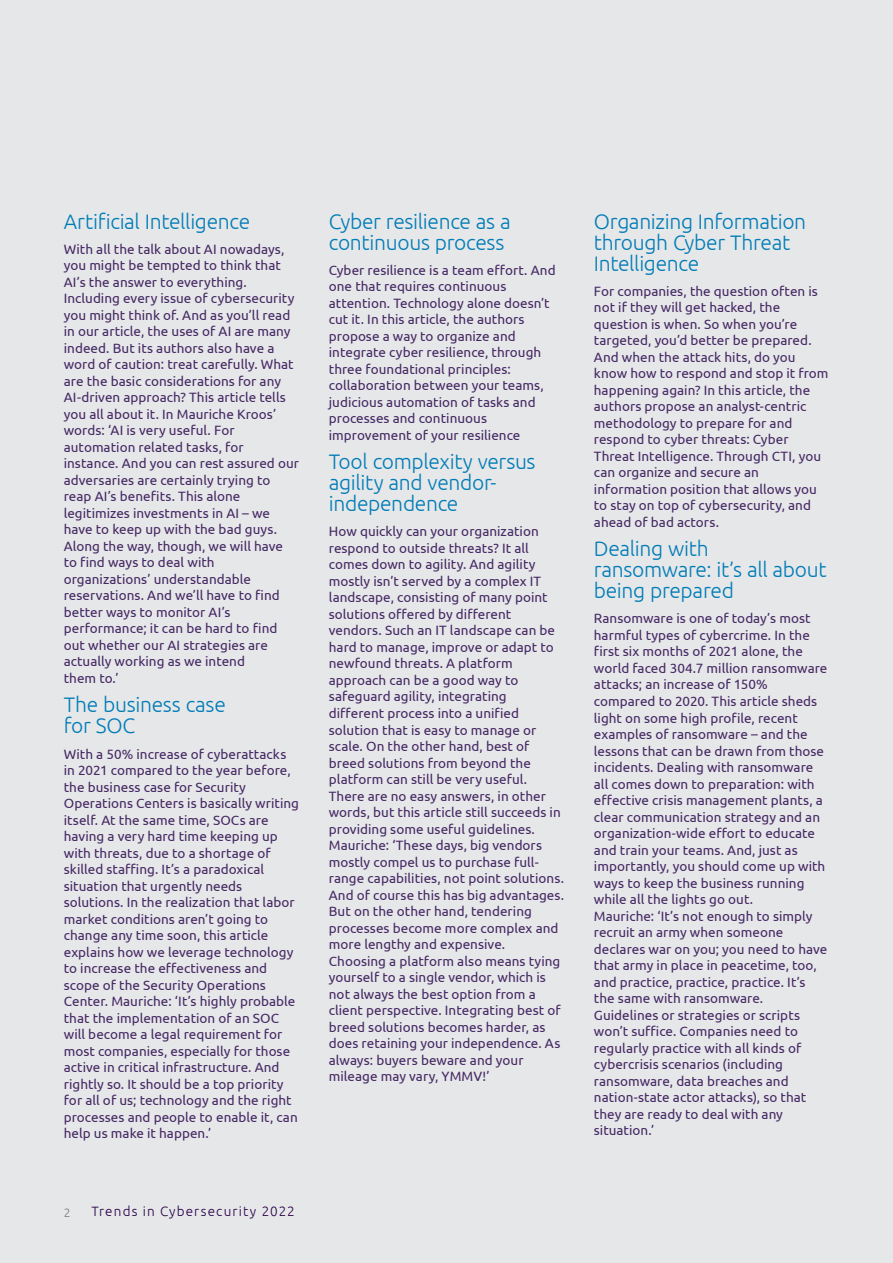
<style>
.page{position:relative;width:893px;height:1263px;background:#e6e7e9}
.page>*{position:absolute;margin:0;border:0;box-sizing:border-box;transform-origin:0 0}
.t1{font:300 21px/21px "Ubuntu";letter-spacing:-.015em;color:#007cb6}
.t2{font:13.5px/16.5px "Ubuntu";letter-spacing:.005em;color:#452863}
.t3{font:300 13.5px "Ubuntu";letter-spacing:.085em;color:#2a004a}
.t4{font:300 12px "Ubuntu";color:#76787b}
</style>
<div class="page">
<h1 class="t1" style="left:64px;top:210px;width:188px">Artificial Intelligence</h1>
<p class="t2" style="left:64px;top:240px;width:237px">With all the talk about AI nowadays, you might be tempted to think that<br>AI’s the answer to everything.<br>Including every issue of cybersecurity you might think of. And as you’ll read in our article, the uses of AI are many indeed. But its authors also have a word of caution: treat carefully. What are the basic considerations for any<br>AI-driven approach? This article tells you all about it. In Mauriche Kroos’ words: ‘AI is very useful. For automation related tasks, for instance. And you can rest assured our adversaries are certainly trying to reap AI’s benefits. This alone legitimizes investments in AI – we have to keep up with the bad guys.<br>Along the way, though, we will have to find ways to deal with organizations’ understandable reservations. And we’ll have to find better ways to monitor AI’s performance; it can be hard to find out whether our AI strategies are actually working as we intend<br>them to.’</p>
<h1 class="t1" style="left:64px;top:694px;width:164px">The business case for SOC</h1>
<p class="t2" style="left:64px;top:745px;width:237px">With a 50% increase of cyberattacks in 2021 compared to the year before, the business case for Security Operations Centers is basically writing itself. At the same time, SOCs are having a very hard time keeping up with threats, due to a shortage of skilled staffing. It’s a paradoxical situation that urgently needs solutions. In the realization that labor market conditions aren’t going to change any time soon, this article explains how we leverage technology to increase the effectiveness and scope of the Security Operations Center. Mauriche: ‘It’s highly probable that the implementation of an SOC will become a legal requirement for most companies, especially for those active in critical infrastructure. And rightly so. It should be a top priority for all of us; technology and the right processes and people to enable it, can help us make it happen.’</p>
<p class="t4" style="left:64px;top:1205px;width:8px">2</p>
<p class="t3" style="left:92px;top:1203px;width:205px">Trends in Cybersecurity 2022</p>
<h1 class="t1" style="left:329px;top:210px;width:183px">Cyber resilience as a continuous process</h1>
<p class="t2" style="left:329px;top:261px;width:228px">Cyber resilience is a team effort. And one that requires continuous attention. Technology alone doesn’t cut it. In this article, the authors propose a way to organize and integrate cyber resilience, through three foundational principles: collaboration between your teams, judicious automation of tasks and processes and continuous improvement of your resilience</p>
<h1 class="t1" style="left:329px;top:451px;width:208px">Tool complexity versus agility and vendor&shy;independence</h1>
<p class="t2" style="left:329px;top:523px;width:237px">How quickly can your organization respond to outside threats? It all comes down to agility. And agility mostly isn’t served by a complex IT landscape, consisting of many point solutions offered by different vendors. Such an IT landscape can be hard to manage, improve or adapt to newfound threats. A platform approach can be a good way to safeguard agility, integrating different process into a unified solution that is easy to manage or scale. On the other hand, best of breed solutions from beyond the platform can still be very useful.<br>There are no easy answers, in other words, but this article still succeeds in providing some useful guidelines.<br>Mauriche: ‘These days, big vendors mostly compel us to purchase full&shy;range capabilities, not point solutions.<br>And of course this has big advantages.<br>But on the other hand, tendering processes become more complex and more lengthy and expensive.<br>Choosing a platform also means tying yourself to a single vendor, which is not always the best option from a client perspective. Integrating best of breed solutions becomes harder, as does retaining your independence. As always: buyers beware and your mileage may vary, YMMV!’</p>
<h1 class="t1" style="left:594px;top:210px;width:214px">Organizing Information through Cyber Threat<br>Intelligence</h1>
<p class="t2" style="left:594px;top:282px;width:236px">For companies, the question often is not if they will get hacked, the question is when. So when you’re targeted, you’d better be prepared.<br>And when the attack hits, do you know how to respond and stop it from happening again? In this article, the authors propose an analyst-centric methodology to prepare for and respond to cyber threats: Cyber Threat Intelligence. Through CTI, you can organize and secure an information position that allows you to stay on top of cybersecurity, and ahead of bad actors.</p>
<h1 class="t1" style="left:594px;top:538px;width:234px">Dealing with ransomware: it’s all about being prepared</h1>
<p class="t2" style="left:594px;top:610px;width:235px">Ransomware is one of today’s most harmful types of cybercrime. In the first six months of 2021 alone, the world faced 304.7 million ransomware attacks; an increase of 150% compared to 2020. This article sheds light on some high profile, recent examples of ransomware – and the lessons that can be drawn from those incidents. Dealing with ransomware all comes down to preparation: with effective crisis management plants, a clear communication strategy and an organization-wide effort to educate and train your teams. And, just as importantly, you should come up with ways to keep the business running while all the lights go out.<br>Mauriche: ‘It’s not enough to simply recruit an army when someone declares war on you; you need to have that army in place in peacetime, too, and practice, practice, practice. It’s the same with ransomware.<br>Guidelines or strategies or scripts won’t suffice. Companies need to regularly practice with all kinds of cybercrisis scenarios (including ransomware, data breaches and nation-state actor attacks), so that they are ready to deal with any situation.’</p>
</div>
